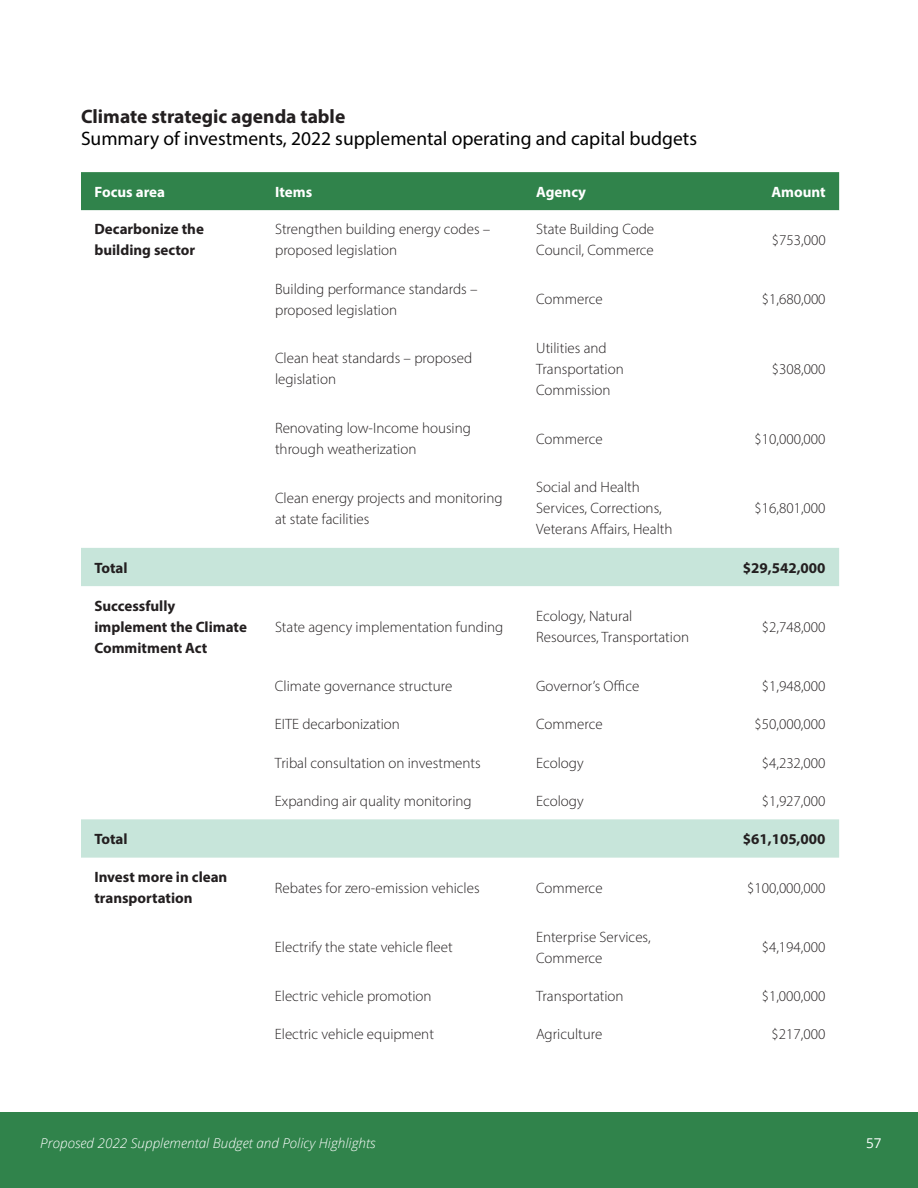
<style>
.page{position:relative;width:918px;height:1188px;background:#fff}
.page>*{position:absolute;margin:0;border:0;box-sizing:border-box;transform-origin:0 0}
.Sub-title{font:19.5px "Myriad Pro";color:#000}
.t1{font:700 19.5px "Myriad Pro";color:#231f20}
.t2{font:300 15px/21px "Myriad Pro";color:#231f20}
.t3{font:700 15px/21px "Myriad Pro";color:#231f20}
.t4{font:700 15px "Myriad Pro";color:#fff}
.t5{font:italic 300 13.5px "Open Sans";color:#fff}
.t6{font:13.5px "Open Sans";color:#fff}
</style>
<div class="page">
<div style="left:0;top:1113px;width:918px;height:75px;background:#30834b"></div>
<div style="left:81px;top:172px;width:758px;height:38px;background:#30834b"></div>
<svg style="left:81px;top:548px;width:758px;height:310px"></svg>
<p class="t1" style="left:81px;top:103px;width:266px">Climate strategic agenda table</p>
<p class="Sub-title" style="left:81px;top:127px;width:618px">Summary of investments, 2022 supplemental operating and capital budgets</p>
<p class="t4" style="left:94px;top:182px;width:72px">Focus area</p>
<p class="t4" style="left:275px;top:182px;width:39px">Items</p>
<p class="t4" style="left:536px;top:182px;width:51px">Agency</p>
<p class="t4" style="left:771px;top:182px;width:56px">Amount</p>
<p class="t3" style="left:94px;top:218px;width:111px">Decarbonize the building sector</p>
<p class="t2" style="left:275px;top:219px;width:217px">Strengthen building energy codes – proposed legislation</p>
<p class="t2" style="left:536px;top:219px;width:120px">State Building Code<br>Council, Commerce</p>
<p class="t2" style="left:772px;top:229px;width:55px">$753,000</p>
<p class="t2" style="left:275px;top:278px;width:204px">Building performance standards – proposed legislation</p>
<p class="t2" style="left:536px;top:288px;width:68px">Commerce</p>
<p class="t2" style="left:762px;top:288px;width:65px">$1,680,000</p>
<p class="t2" style="left:275px;top:348px;width:199px">Clean heat standards – proposed legislation</p>
<p class="t2" style="left:536px;top:337px;width:89px">Utilities and<br>Transportation<br>Commission</p>
<p class="t2" style="left:772px;top:358px;width:55px">$308,000</p>
<p class="t2" style="left:275px;top:417px;width:197px">Renovating low-Income housing through weatherization</p>
<p class="t2" style="left:536px;top:428px;width:68px">Commerce</p>
<p class="t2" style="left:755px;top:428px;width:73px">$10,000,000</p>
<p class="t2" style="left:275px;top:487px;width:229px">Clean energy projects and monitoring at state facilities</p>
<p class="t2" style="left:536px;top:477px;width:138px">Social and Health<br>Services, Corrections,<br>Veterans Affairs, Health</p>
<p class="t2" style="left:754px;top:498px;width:73px">$16,801,000</p>
<p class="t3" style="left:94px;top:557px;width:35px">Total</p>
<p class="t3" style="left:743px;top:557px;width:84px">$29,542,000</p>
<p class="t3" style="left:94px;top:595px;width:154px">Successfully implement the Climate<br>Commitment Act</p>
<p class="t2" style="left:275px;top:616px;width:230px">State agency implementation funding</p>
<p class="t2" style="left:536px;top:606px;width:154px">Ecology, Natural<br>Resources, Transportation</p>
<p class="t2" style="left:762px;top:616px;width:65px">$2,748,000</p>
<p class="t2" style="left:275px;top:675px;width:179px">Climate governance structure</p>
<p class="t2" style="left:536px;top:675px;width:105px">Governor’s Office</p>
<p class="t2" style="left:762px;top:675px;width:65px">$1,948,000</p>
<p class="t2" style="left:275px;top:714px;width:126px">EITE decarbonization</p>
<p class="t2" style="left:536px;top:714px;width:68px">Commerce</p>
<p class="t2" style="left:754px;top:714px;width:73px">$50,000,000</p>
<p class="t2" style="left:275px;top:752px;width:207px">Tribal consultation on investments</p>
<p class="t2" style="left:536px;top:752px;width:49px">Ecology</p>
<p class="t2" style="left:762px;top:752px;width:65px">$4,232,000</p>
<p class="t2" style="left:275px;top:790px;width:198px">Expanding air quality monitoring</p>
<p class="t2" style="left:536px;top:790px;width:49px">Ecology</p>
<p class="t2" style="left:762px;top:790px;width:65px">$1,927,000</p>
<p class="t3" style="left:94px;top:828px;width:35px">Total</p>
<p class="t3" style="left:743px;top:828px;width:84px">$61,105,000</p>
<p class="t3" style="left:94px;top:866px;width:135px">Invest more in clean transportation</p>
<p class="t2" style="left:275px;top:877px;width:206px">Rebates for zero-emission vehicles</p>
<p class="t2" style="left:536px;top:877px;width:68px">Commerce</p>
<p class="t2" style="left:747px;top:877px;width:80px">$100,000,000</p>
<p class="t2" style="left:275px;top:936px;width:179px">Electrify the state vehicle fleet</p>
<p class="t2" style="left:536px;top:926px;width:116px">Enterprise Services,<br>Commerce</p>
<p class="t2" style="left:762px;top:936px;width:65px">$4,194,000</p>
<p class="t2" style="left:275px;top:985px;width:158px">Electric vehicle promotion</p>
<p class="t2" style="left:536px;top:985px;width:89px">Transportation</p>
<p class="t2" style="left:762px;top:985px;width:65px">$1,000,000</p>
<p class="t2" style="left:275px;top:1023px;width:161px">Electric vehicle equipment</p>
<p class="t2" style="left:536px;top:1023px;width:68px">Agriculture</p>
<p class="t2" style="left:772px;top:1023px;width:55px">$217,000</p>
<p class="t5" style="left:40px;top:1133px;width:337px">Proposed 2022 Supplemental Budget and Policy Highlights</p>
<p class="t6" style="left:866px;top:1133px;width:17px">57</p>
</div>
